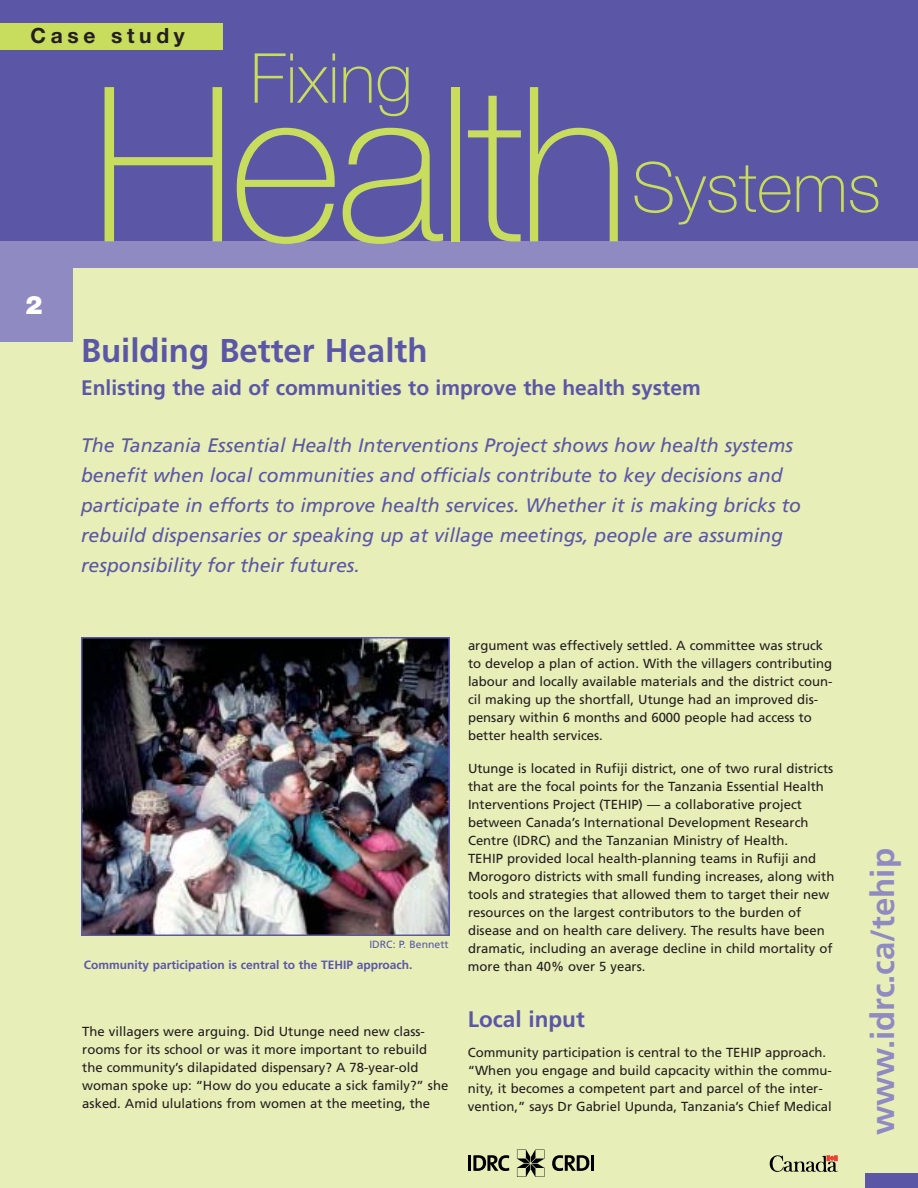
<style>
.page{position:relative;width:918px;height:1188px;background:#fff}
.page>*{position:absolute;margin:0;border:0;box-sizing:border-box;transform-origin:0 0}
.t1{font:100 216px "Helvetica Neue";letter-spacing:-.03em;color:#c8dc5d}
.t2{font:100 69px "Helvetica Neue";color:#c8dc5d}
.t3{font:700 33px "Frutiger";color:#5b57a6}
.t4{font:700 33px "Frutiger";color:#908ac3}
.t5{font:900 25.5px "Helvetica Neue";color:#fff}
.t6{font:700 22.5px "Frutiger";color:#5b57a6}
.t7{font:700 21px "Frutiger";color:#5b57a6}
.t8{font:700 21px "Helvetica Neue";letter-spacing:.22em;color:#231f1f}
.t9{font:italic 19.5px/30px "Frutiger";color:#5b57a6}
.t10{font:13.2px/18px "Frutiger";color:#231f1f}
.t11{font:700 12px "Frutiger";color:#5b57a6}
.t12{font:10.5px "Frutiger";color:#5b57a6}
</style>
<div class="page">
<div style="left:0;top:2px;width:918px;height:1186px;background:#e7eeb8"></div>
<img style="left:84px;top:640px;width:363px;height:293px">
<div style="left:81px;top:637px;width:369px;height:299px;border:2px solid #5b57a6"></div>
<div style="left:0;top:266px;width:72px;height:76px;background:#908ac3"></div>
<div style="left:866px;top:1174px;width:52px;height:14px;background:#5b57a6"></div>
<hr style="left:468px;top:1155px;width:3px;height:16px;background:#000">
<svg style="left:473px;top:1155px;width:36px;height:16px"></svg>
<svg style="left:552px;top:1155px;width:37px;height:16px"></svg>
<hr style="left:591px;top:1155px;width:3px;height:16px;background:#000">
<svg style="left:517px;top:1150px;width:27px;height:27px"></svg>
<svg style="left:769px;top:1155px;width:69px;height:17px"></svg>
<div style="left:0;top:0;width:918px;height:253px;background:#5b57a6"></div>
<div style="left:0;top:23px;width:222px;height:27px;background:#c8dc5d"></div>
<div style="left:0;top:241px;width:918px;height:27px;background:#908ac3"></div>
<h3 class="t8" style="left:31px;top:28px;width:156px">Case study</h3>
<h2 class="t2" style="left:250px;top:53px;width:164px">Fixing</h2>
<h1 class="t1" style="left:91px;top:87px;width:541px">Health</h1>
<h2 class="t2" style="left:632px;top:163px;width:251px">Systems</h2>
<h3 class="t5" style="left:26px;top:296px;width:19px">2</h3>
<h3 class="t3" style="left:81px;top:337px;width:348px">Building Better Health</h3>
<h3 class="t7" style="left:81px;top:379px;width:621px">Enlisting the aid of communities to improve the health system</h3>
<p class="t9" style="left:81px;top:431px;width:722px">The Tanzania Essential Health Interventions Project shows how health systems benefit when local communities and officials contribute to key decisions and participate in efforts to improve health services. Whether it is making bricks to rebuild dispensaries or speaking up at village meetings, people are assuming responsibility for their futures.</p>
<p class="t12" style="left:369px;top:940px;width:81px">IDRC: P. Bennett</p>
<p class="t11" style="left:84px;top:960px;width:330px">Community participation is central to the TEHIP approach.</p>
<p class="t10" style="left:82px;top:1023px;width:368px">The villagers were arguing. Did Utunge need new class&shy;rooms for its school or was it more important to rebuild the community’s dilapidated dispensary? A 78-year-old woman spoke up: “How do you educate a sick family?” she asked. Amid ululations from women at the meeting, the</p>
<p class="t10" style="left:468px;top:638px;width:366px">argument was effectively settled. A committee was struck to develop a plan of action. With the villagers contributing labour and locally available materials and the district coun&shy;cil making up the shortfall, Utunge had an improved dis&shy;pensary within 6 months and 6000 people had access to better health services.</p>
<p class="t10" style="left:468px;top:761px;width:368px">Utunge is located in Rufiji district, one of two rural districts that are the focal points for the Tanzania Essential Health Interventions Project (TEHIP) — a collaborative project between Canada’s International Development Research Centre (IDRC) and the Tanzanian Ministry of Health.<br>TEHIP provided local health-planning teams in Rufiji and Morogoro districts with small funding increases, along with tools and strategies that allowed them to target their new resources on the largest contributors to the burden of disease and on health care delivery. The results have been dramatic, including an average decline in child mortality of more than 40% over 5 years.</p>
<h3 class="t6" style="left:468px;top:1010px;width:118px">Local input</h3>
<p class="t10" style="left:468px;top:1044px;width:366px">Community participation is central to the TEHIP approach. “When you engage and build capcacity within the commu&shy;nity, it becomes a competent part and parcel of the inter&shy;vention,” says Dr Gabriel Upunda, Tanzania’s Chief Medical</p>
<h3 class="t4" style="left:870px;top:1135px;width:289px;rotate:-90deg">www.idrc.ca/tehip</h3>
</div>
